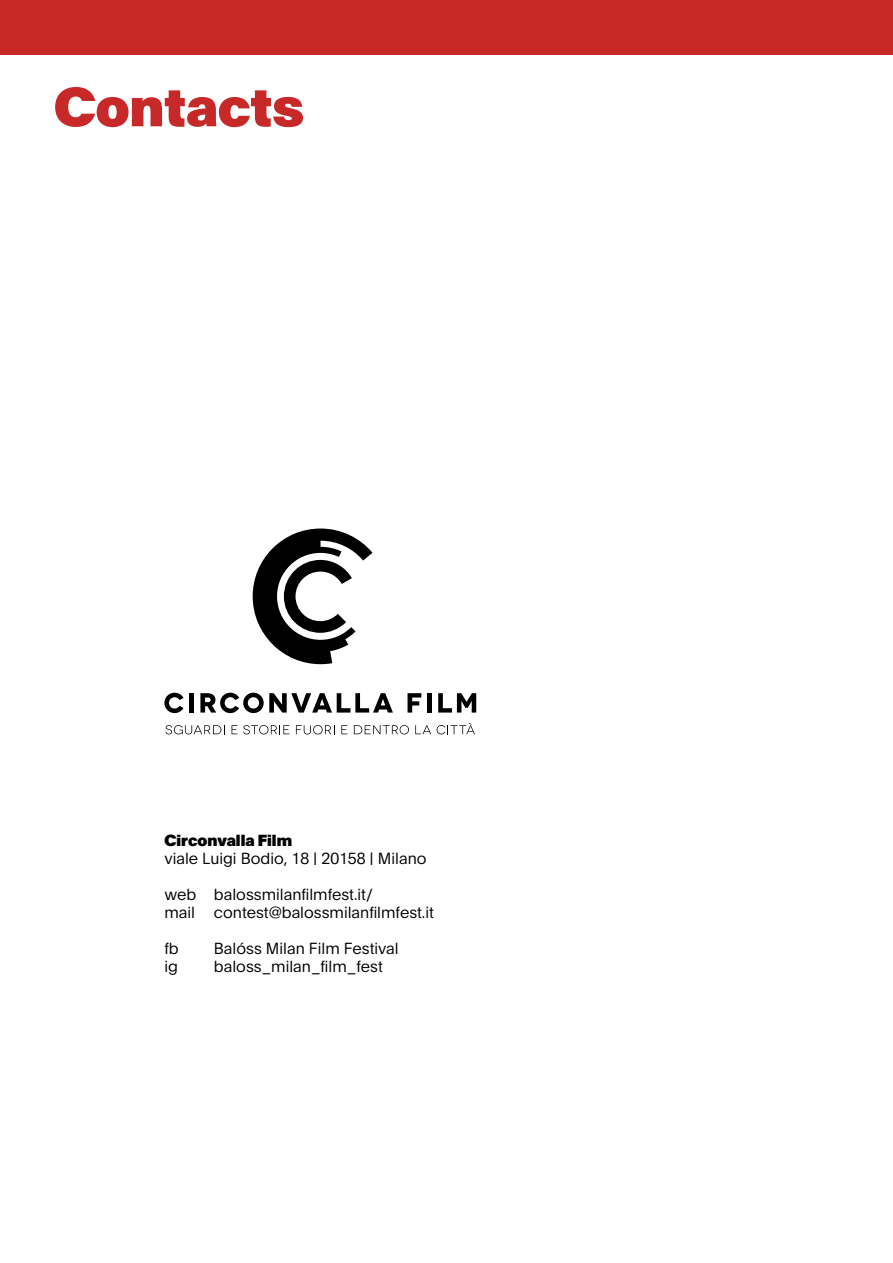
<style>
.page{position:relative;width:893px;height:1263px;background:#fff}
.page>*{position:absolute;margin:0;border:0;box-sizing:border-box;transform-origin:0 0}
.t1{font:900 54px "Plain";color:#c72929}
.t2{font:300 15.75px/18px "Plain";color:#000}
.t3{font:900 15.75px "Plain";color:#000}
</style>
<div class="page">
<div style="left:0;top:0;width:893px;height:54px;background:#c72929"></div>
<svg style="left:253px;top:528px;width:119px;height:136px"></svg>
<svg style="left:166px;top:725px;width:59px;height:9px"></svg>
<svg style="left:232px;top:725px;width:5px;height:9px"></svg>
<svg style="left:243px;top:725px;width:46px;height:9px"></svg>
<svg style="left:296px;top:725px;width:39px;height:9px"></svg>
<svg style="left:341px;top:725px;width:6px;height:9px"></svg>
<svg style="left:354px;top:725px;width:55px;height:9px"></svg>
<svg style="left:415px;top:725px;width:16px;height:9px"></svg>
<svg style="left:437px;top:723px;width:38px;height:11px"></svg>
<svg style="left:164px;top:693px;width:20px;height:20px"></svg>
<div style="left:189px;top:693px;width:5px;height:19px;background:#000"></div>
<svg style="left:200px;top:693px;width:193px;height:20px"></svg>
<svg style="left:408px;top:693px;width:13px;height:19px"></svg>
<hr style="left:427px;top:693px;width:4px;height:19px;background:#000">
<svg style="left:438px;top:693px;width:38px;height:19px"></svg>
<h1 class="t1" style="left:54px;top:67px;width:251px">Contacts</h1>
<p class="t3" style="left:164px;top:829px;width:129px">Circonvalla Film</p>
<p class="t2" style="left:164px;top:849px;width:264px">viale Luigi Bodio, 18 | 20158 | Milano</p>
<p class="t2" style="left:164px;top:885px;width:271px">web balossmilanfilmfest.it/<br>mail contest@balossmilanfilmfest.it</p>
<p class="t2" style="left:164px;top:939px;width:16px">fb</p>
<p class="t2" style="left:214px;top:939px;width:186px">Balóss Milan Film Festival</p>
<p class="t2" style="left:164px;top:957px;width:15px">ig</p>
<p class="t2" style="left:214px;top:957px;width:170px">baloss_milan_film_fest</p>
</div>
